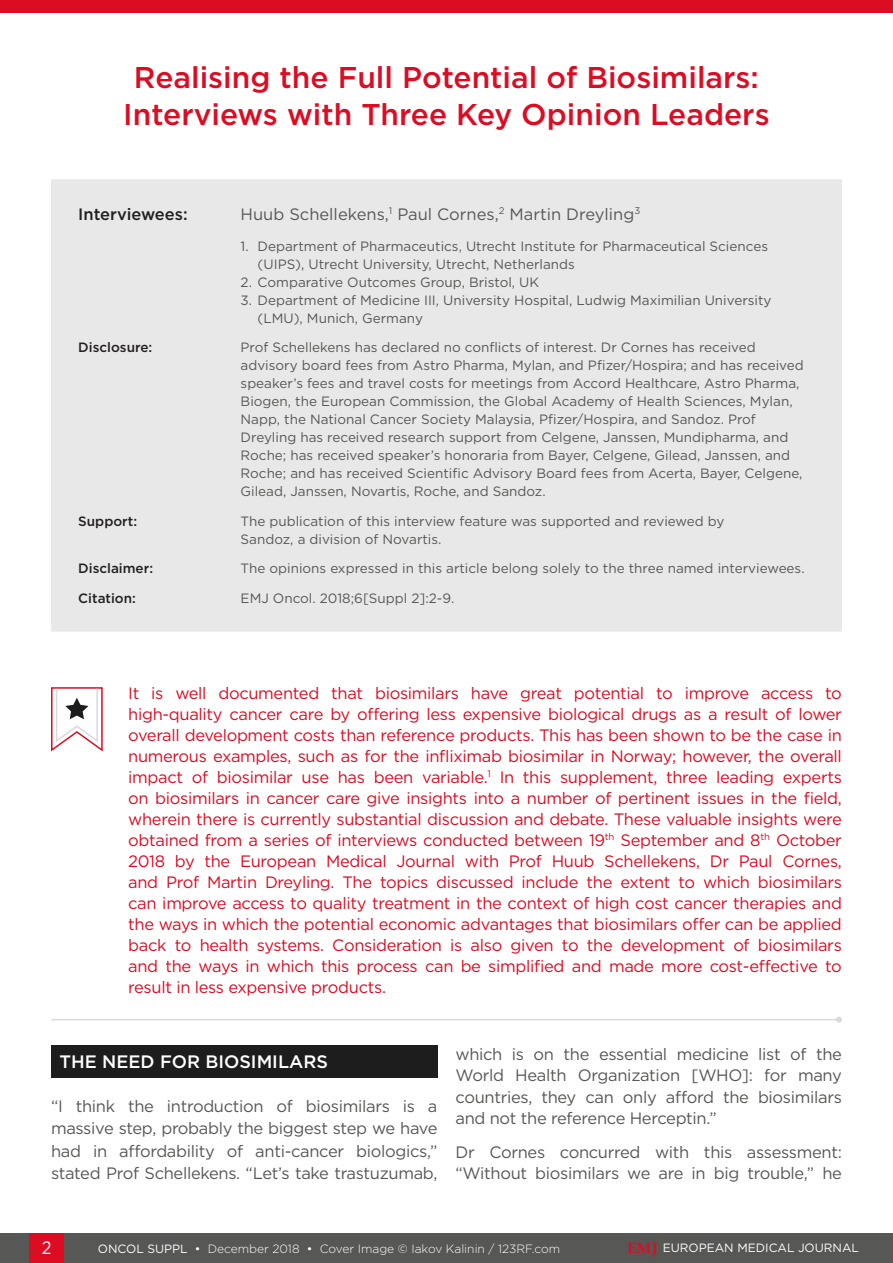
<style>
.page{position:relative;width:893px;height:1263px;background:#fff}
.page>*{position:absolute;margin:0;border:0;box-sizing:border-box;transform-origin:0 0}
.Supplement_Interview{font:500 30px/37.5px "Gotham";color:#dc0c23;text-align:center}
.H1__Heading_1{font:500 18px "Gotham";color:#fff}
.t1{font:18px "Gotham";color:#fff;scale:.9 1}
.Opening_Paragraph_Bo{font:16.5px/21px "Gotham";letter-spacing:-.02em;color:#dc0c23;text-align:justify}
.Body_Text{font:16.5px/21.3px "Gotham";letter-spacing:-.02em;color:#575756;text-align:justify}
.Body_Text-2{font:16.5px "Gotham";color:#575756}
.t2{font:500 16.5px "Gotham";color:#231f20}
.Interview_Details_Bo{font:13.5px/18px "Gotham";color:#575756}
.Interview_Details_He{font:500 13.5px "Gotham";color:#231f20}
.t3{font:300 12px "Gotham";color:#fff}
.t4{font:12px "Gotham";color:#fff}
.s1{font-weight:400}
.s2{font-family:"Palatino Linotype";font-weight:700;font-size:15px;color:#dc0c23}
</style>
<div class="page">
<div style="left:0;top:1233px;width:893px;height:30px;background:#575756"></div>
<div style="left:30px;top:1233px;width:34px;height:30px;background:#dc0c23"></div>
<div style="left:51px;top:1045px;width:386px;height:33px;background:#1d1d1d"></div>
<div style="left:0;top:0;width:893px;height:13px;background:#dc0c23"></div>
<hr style="left:52px;top:1019px;width:787px;height:1px;background:#dbd9dc">
<svg style="left:836px;top:1017px;width:6px;height:6px"></svg>
<svg style="left:51px;top:687px;width:52px;height:65px"></svg>
<div style="left:51px;top:179px;width:791px;height:452px;background:#e8e8e8"></div>
<p class="Supplement_Interview" style="left:123px;top:58px;width:648px">Realising the Full Potential of Biosimilars:<br>Interviews with Three Key Opinion Leaders</p>
<p class="t2" style="left:78px;top:203px;width:111px">Interviewees:</p>
<p class="Body_Text-2" style="left:241px;top:203px;width:401px">Huub Schellekens,<sup>1</sup> Paul Cornes,<sup>2</sup> Martin Dreyling<sup>3</sup></p>
<p class="Interview_Details_Bo" style="left:258px;top:236px;width:512px;text-indent:-17px">1. Department of Pharmaceutics, Utrecht Institute for Pharmaceutical Sciences (UIPS), Utrecht University, Utrecht, Netherlands</p>
<p class="Interview_Details_Bo" style="left:241px;top:272px;width:300px">2. Comparative Outcomes Group, Bristol, UK</p>
<p class="Interview_Details_Bo" style="left:258px;top:290px;width:515px;text-indent:-17px">3. Department of Medicine III, University Hospital, Ludwig Maximilian University (LMU), Munich, Germany</p>
<p class="Interview_Details_He" style="left:78px;top:338px;width:76px">Disclosure:</p>
<p class="Interview_Details_Bo" style="left:241px;top:338px;width:565px">Prof Schellekens has declared no conflicts of interest. Dr Cornes has received advisory board fees from Astro Pharma, Mylan, and Pfizer/Hospira; and has received speaker’s fees and travel costs for meetings from Accord Healthcare, Astro Pharma, Biogen, the European Commission, the Global Academy of Health Sciences, Mylan, Napp, the National Cancer Society Malaysia, Pfizer/Hospira, and Sandoz. Prof Dreyling has received research support from Celgene, Janssen, Mundipharma, and Roche; has received speaker’s honoraria from Bayer, Celgene, Gilead, Janssen, and Roche; and has received Scientific Advisory Board fees from Acerta, Bayer, Celgene, Gilead, Janssen, Novartis, Roche, and Sandoz.</p>
<p class="Interview_Details_He" style="left:78px;top:512px;width:60px">Support:</p>
<p class="Interview_Details_Bo" style="left:241px;top:512px;width:485px">The publication of this interview feature was supported and reviewed by<br>Sandoz, a division of Novartis.</p>
<p class="Interview_Details_He" style="left:78px;top:560px;width:76px">Disclaimer:</p>
<p class="Interview_Details_Bo" style="left:241px;top:559px;width:565px">The opinions expressed in this article belong solely to the three named interviewees.</p>
<p class="Interview_Details_He" style="left:78px;top:589px;width:59px">Citation:</p>
<p class="Interview_Details_Bo" style="left:241px;top:589px;width:215px">EMJ Oncol. 2018;6[Suppl 2]:2-9.</p>
<p class="Opening_Paragraph_Bo" style="left:128px;top:682px;width:715px">It is well documented that biosimilars have great potential to improve access to high-quality cancer care by offering less expensive biological drugs as a result of lower overall development costs than reference products. This has been shown to be the case in numerous examples, such as for the infliximab biosimilar in Norway; however, the overall impact of biosimilar use has been variable.<sup>1</sup> In this supplement, three leading experts on biosimilars in cancer care give insights into a number of pertinent issues in the field, wherein there is currently substantial discussion and debate. These valuable insights were obtained from a series of interviews conducted between 19<sup>th</sup> September and 8<sup>th</sup> October 2018 by the European Medical Journal with Prof Huub Schellekens, Dr Paul Cornes, and Prof Martin Dreyling. The topics discussed include the extent to which biosimilars can improve access to quality treatment in the context of high cost cancer therapies and the ways in which the potential economic advantages that biosimilars offer can be applied back to health systems. Consideration is also given to the development of biosimilars and the ways in which this process can be simplified and made more cost-effective to result in less expensive products.</p>
<p class="H1__Heading_1" style="left:60px;top:1050px;width:270px">THE NEED FOR BIOSIMILARS</p>
<p class="Body_Text" style="left:51px;top:1094px;width:388px;line-height:22.5px">“I think the introduction of biosimilars is a massive step, probably the biggest step we have had in affordability of anti-cancer biologics,” stated Prof Schellekens. “Let’s take trastuzumab,</p>
<p class="Body_Text" style="left:455px;top:1043px;width:388px">which is on the essential medicine list of the World Health Organization [WHO]: for many countries, they can only afford the biosimilars and not the reference Herceptin.”</p>
<p class="Body_Text" style="left:455px;top:1141px;width:388px">Dr Cornes concurred with this assessment: “Without biosimilars we are in big trouble,” he</p>
<p class="t1" style="left:42px;top:1236px;width:12px">2</p>
<p class="t3" style="left:98px;top:1241px;width:464px"><span class="s1">ONCOL SUPPL •</span> December 2018 <span class="s1">•</span> Cover Image © Iakov Kalinin / 123RF.com</p>
<p class="t4" style="left:627px;top:1240px;width:233px"><span class="s2">EMJ</span> EUROPEAN MEDICAL JOURNAL</p>
</div>
